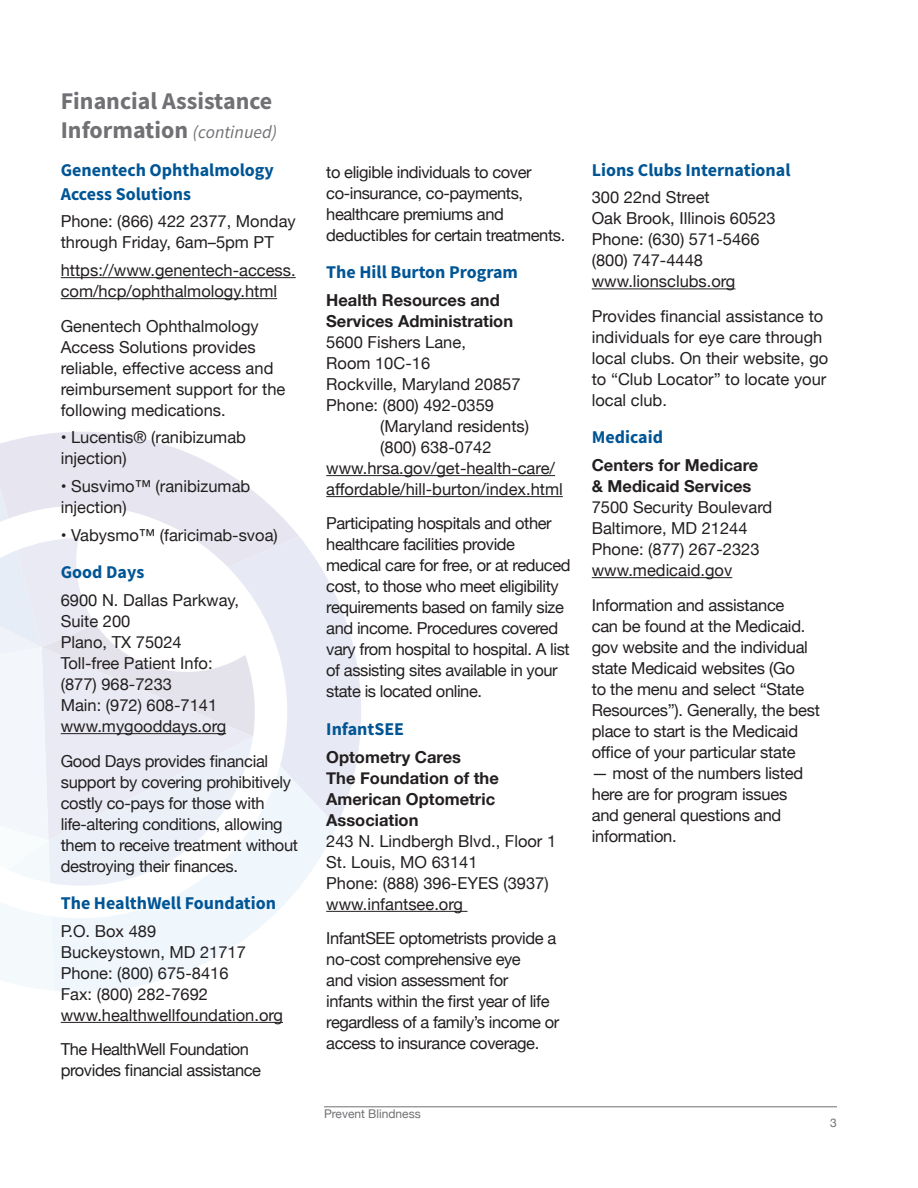
<style>
.page{position:relative;width:918px;height:1188px;background:#fff}
.page>*{position:absolute;margin:0;border:0;box-sizing:border-box;transform-origin:0 0}
.t1{font:700 24px/28.8px "Source Sans Pro";color:#717074}
.t2{font:700 18px/24px "Source Sans Pro";color:#005595}
.ITalic_description{font:16.5px/21px "Helvetica Neue";letter-spacing:-.015em;color:#231f20}
.t3{font:700 16.5px/21px "Helvetica Neue";color:#231f20}
.t4{font:12px "Helvetica Neue";color:#717074}
.s1{font-weight:400;font-style:italic;font-size:18px}
</style>
<div class="page">
<svg style="left:54px;top:886px;width:283px;height:106px;fill:#eff6fc"></svg>
<svg style="left:0;top:902px;width:54px;height:88px"></svg>
<svg style="left:0;top:432px;width:361px;height:454px"></svg>
<hr style="left:324px;top:1107px;width:513px;height:1px;background:#717074">
<hr style="left:61px;top:277px;width:235px;height:1px;background:#231f20">
<hr style="left:61px;top:298px;width:216px;height:1px;background:#231f20">
<hr style="left:61px;top:733px;width:165px;height:1px;background:#231f20">
<hr style="left:61px;top:1022px;width:222px;height:1px;background:#231f20">
<hr style="left:326px;top:475px;width:229px;height:1px;background:#231f20">
<hr style="left:326px;top:496px;width:237px;height:1px;background:#231f20">
<hr style="left:326px;top:911px;width:142px;height:1px;background:#231f20">
<hr style="left:592px;top:288px;width:143px;height:1px;background:#231f20">
<hr style="left:592px;top:577px;width:140px;height:1px;background:#231f20">
<p class="t1" style="left:61px;top:86px;width:218px">Financial Assistance<br>Information <span class="s1">(continued)</span></p>
<p class="t2" style="left:61px;top:157px;width:215px">Genentech Ophthalmology<br>Access Solutions</p>
<p class="ITalic_description" style="left:61px;top:212px;width:237px">Phone: (866) 422 2377, Monday through Friday, 6am–5pm PT</p>
<p class="ITalic_description" style="left:61px;top:261px;width:236px">https://www.genentech-access. com/hcp/ophthalmology.html</p>
<p class="ITalic_description" style="left:61px;top:316px;width:226px">Genentech Ophthalmology<br>Access Solutions provides reliable, effective access and reimbursement support for the following medications.</p>
<p class="ITalic_description" style="left:61px;top:428px;width:187px">• Lucentis® (ranibizumab injection)</p>
<p class="ITalic_description" style="left:61px;top:477px;width:191px">• Susvimo™ (ranibizumab injection)</p>
<p class="ITalic_description" style="left:61px;top:525px;width:219px">• Vabysmo™ (faricimab-svoa)</p>
<p class="t2" style="left:61px;top:560px;width:85px">Good Days</p>
<p class="ITalic_description" style="left:61px;top:591px;width:180px">6900 N. Dallas Parkway,<br>Suite 200<br>Plano, TX 75024<br>Toll-free Patient Info: (877) 968-7233<br>Main: (972) 608-7141 www.mygooddays.org</p>
<p class="ITalic_description" style="left:61px;top:751px;width:239px">Good Days provides financial support by covering prohibitively costly co-pays for those with life-altering conditions, allowing them to receive treatment without destroying their finances.</p>
<p class="t2" style="left:61px;top:891px;width:217px">The HealthWell Foundation</p>
<p class="ITalic_description" style="left:61px;top:921px;width:97px">P.O. Box 489</p>
<p class="ITalic_description" style="left:61px;top:942px;width:224px">Buckeystown, MD 21717<br>Phone: (800) 675-8416<br>Fax: (800) 282-7692 www.healthwellfoundation.org</p>
<p class="ITalic_description" style="left:61px;top:1040px;width:202px">The HealthWell Foundation provides financial assistance</p>
<p class="ITalic_description" style="left:326px;top:162px;width:241px">to eligible individuals to cover co-insurance, co-payments, healthcare premiums and deductibles for certain treatments.</p>
<p class="t2" style="left:326px;top:260px;width:193px">The Hill Burton Program</p>
<p class="t3" style="left:326px;top:290px;width:175px">Health Resources and</p>
<p class="t3" style="left:326px;top:311px;width:188px">Services Administration</p>
<p class="ITalic_description" style="left:326px;top:333px;width:141px">5600 Fishers Lane,<br>Room 10C-16</p>
<p class="ITalic_description" style="left:326px;top:375px;width:196px">Rockville, Maryland 20857</p>
<p class="ITalic_description" style="left:380px;top:396px;width:150px;text-indent:-54px">Phone: (800) 492-0359 (Maryland residents)</p>
<p class="ITalic_description" style="left:380px;top:438px;width:113px">(800) 638-0742</p>
<p class="ITalic_description" style="left:326px;top:459px;width:238px">www.hrsa.gov/get-health-care/ affordable/hill-burton/index.html</p>
<p class="ITalic_description" style="left:326px;top:514px;width:246px">Participating hospitals and other healthcare facilities provide medical care for free, or at reduced cost, to those who meet eligibility requirements based on family size and income. Procedures covered vary from hospital to hospital. A list of assisting sites available in your state is located online.</p>
<p class="t2" style="left:326px;top:717px;width:79px">InfantSEE</p>
<p class="t3" style="left:326px;top:747px;width:136px">Optometry Cares</p>
<p class="t3" style="left:326px;top:768px;width:174px">The Foundation of the<br>American Optometric<br>Association</p>
<p class="ITalic_description" style="left:326px;top:831px;width:231px">243 N. Lindbergh Blvd., Floor 1</p>
<p class="ITalic_description" style="left:326px;top:852px;width:153px">St. Louis, MO 63141</p>
<p class="ITalic_description" style="left:326px;top:873px;width:224px">Phone: (888) 396-EYES (3937) www.infantsee.org</p>
<p class="ITalic_description" style="left:326px;top:929px;width:232px">InfantSEE optometrists provide a</p>
<p class="ITalic_description" style="left:326px;top:950px;width:235px">no-cost comprehensive eye<br>and vision assessment for<br>infants within the first year of life regardless of a family’s income or access to insurance coverage.</p>
<p class="t2" style="left:592px;top:157px;width:200px">Lions Clubs International</p>
<p class="ITalic_description" style="left:592px;top:188px;width:120px">300 22nd Street</p>
<p class="ITalic_description" style="left:592px;top:209px;width:186px">Oak Brook, Illinois 60523</p>
<p class="ITalic_description" style="left:592px;top:230px;width:169px">Phone: (630) 571-5466</p>
<p class="ITalic_description" style="left:592px;top:251px;width:113px">(800) 747-4448</p>
<p class="ITalic_description" style="left:592px;top:272px;width:145px">www.lionsclubs.org</p>
<p class="ITalic_description" style="left:592px;top:306px;width:238px">Provides financial assistance to individuals for eye care through local clubs. On their website, go to “Club Locator” to locate your local club.</p>
<p class="t2" style="left:592px;top:425px;width:73px">Medicaid</p>
<p class="t3" style="left:592px;top:455px;width:168px">Centers for Medicare &amp; Medicaid Services</p>
<p class="ITalic_description" style="left:592px;top:498px;width:182px">7500 Security Boulevard</p>
<p class="ITalic_description" style="left:592px;top:519px;width:157px">Baltimore, MD 21244</p>
<p class="ITalic_description" style="left:592px;top:540px;width:169px">Phone: (877) 267-2323</p>
<p class="ITalic_description" style="left:592px;top:561px;width:142px">www.medicaid.gov</p>
<p class="ITalic_description" style="left:592px;top:595px;width:230px">Information and assistance<br>can be found at the Medicaid. gov website and the individual state Medicaid websites (Go<br>to the menu and select “State<br>Resources”). Generally, the best place to start is the Medicaid office of your particular state</p>
<p class="ITalic_description" style="left:592px;top:763px;width:213px">— most of the numbers listed here are for program issues and general questions and information.</p>
<p class="t4" style="left:324px;top:1105px;width:98px">Prevent Blindness</p>
<p class="t4" style="left:830px;top:1114px;width:8px">3</p>
</div>
